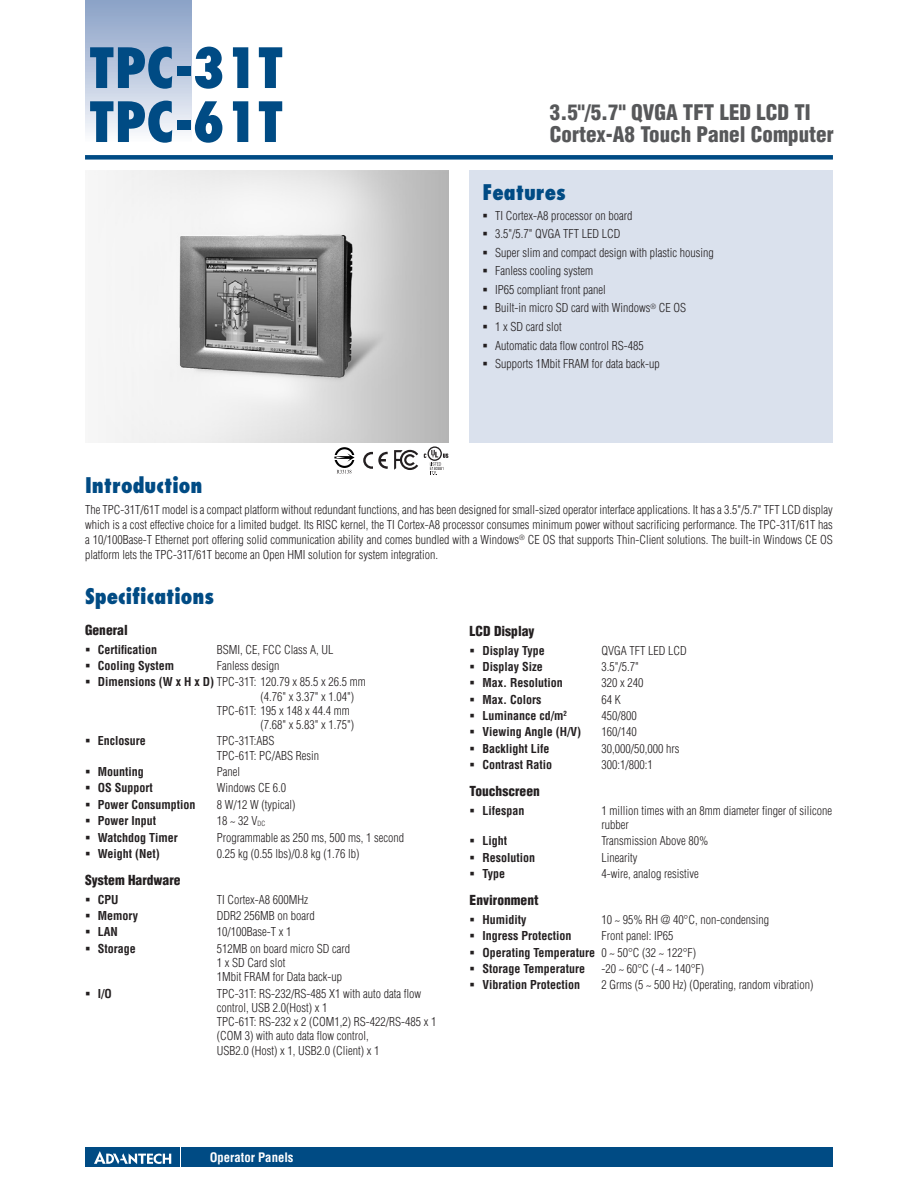
<style>
.page{position:relative;width:918px;height:1188px;background:#fff}
.page>*{position:absolute;margin:0;border:0;box-sizing:border-box;transform-origin:0 0}
.DS_Model_Name_2P{font:800 condensed 54px "Futura";color:#004b84}
.DS_Headline-1P{font:900 condensed 21px/22.5px "Helvetica";color:#57585a}
.DS_Paragraph_Header{font:800 condensed 21px "Futura";color:#004b84}
.DS_Paragraph_Subhead{font:900 condensed 13.5px "Helvetica";color:#231f20}
.t1{font:700 condensed 12.75px "Helvetica";color:#fff}
.DS_Body_Text{font:300 condensed 12px/14.2px "Helvetica";color:#231f20}
.t2{font:700 condensed 12px "Helvetica";color:#231f20}
.s1{font-weight:700}
.s2{font-weight:300}
</style>
<div class="page">
<div style="left:85px;top:1147px;width:95px;height:20px;background:#004b84"></div>
<svg style="left:94px;top:1151px;width:77px;height:13px"></svg>
<div style="left:85px;top:155px;width:748px;height:5px;background:#004b84"></div>
<div style="left:182px;top:1147px;width:651px;height:20px;background:#004b84"></div>
<div style="left:85px;top:0;width:106px;height:143px;background:linear-gradient(to bottom,#879fc5,#fafafd)"></div>
<div style="left:470px;top:170px;width:363px;height:272px;background:#dae1ed"></div>
<img style="left:104px;top:170px;width:344px;height:272px">
<svg style="left:363px;top:452px;width:25px;height:17px"></svg>
<svg style="left:424px;top:446px;width:24px;height:29px"></svg>
<svg style="left:334px;top:447px;width:21px;height:27px"></svg>
<svg style="left:394px;top:450px;width:24px;height:20px"></svg>
<p class="DS_Model_Name_2P" style="left:89px;top:33px;width:196px">TPC-31T</p>
<p class="DS_Model_Name_2P" style="left:89px;top:87px;width:196px">TPC-61T</p>
<p class="DS_Headline-1P" style="left:550px;top:100px;width:285px">3.5"/5.7" QVGA TFT LED LCD TI<br>Cortex-A8 Touch Panel Computer</p>
<h2 class="DS_Paragraph_Header" style="left:482px;top:178px;width:85px">Features</h2>
<p class="DS_Body_Text" style="left:495px;top:208px;width:139px">TI Cortex-A8 processor on board</p>
<p class="DS_Body_Text" style="left:495px;top:227px;width:127px">3.5"/5.7" QVGA TFT LED LCD</p>
<p class="DS_Body_Text" style="left:495px;top:245px;width:220px">Super slim and compact design with plastic housing</p>
<p class="DS_Body_Text" style="left:495px;top:264px;width:99px">Fanless cooling system</p>
<p class="DS_Body_Text" style="left:495px;top:282px;width:112px">IP65 compliant front panel</p>
<p class="DS_Body_Text" style="left:495px;top:301px;width:192px">Built-in micro SD card with Windows<sup>®</sup> CE OS</p>
<p class="DS_Body_Text" style="left:495px;top:319px;width:68px">1 x SD card slot</p>
<p class="DS_Body_Text" style="left:495px;top:338px;width:150px">Automatic data flow control RS-485</p>
<p class="DS_Body_Text" style="left:495px;top:356px;width:166px">Supports 1Mbit FRAM for data back-up</p>
<p class="DS_Paragraph_Header" style="left:85px;top:472px;width:119px">Introduction</p>
<p class="DS_Body_Text" style="left:85px;top:503px;width:749px;line-height:15px;text-align:justify">The TPC-31T/61T model is a compact platform without redundant functions, and has been designed for small-sized operator interface applications. It has a 3.5"/5.7" TFT LCD display which is a cost effective choice for a limited budget. Its RISC kernel, the TI Cortex-A8 processor consumes minimum power without sacrificing performance. The TPC-31T/61T has a 10/100Base-T Ethernet port offering solid communication ability and comes bundled with a Windows<sup>®</sup> CE OS that supports Thin-Client solutions. The built-in Windows CE OS platform lets the TPC-31T/61T become an Open HMI solution for system integration.</p>
<p class="DS_Paragraph_Header" style="left:85px;top:582px;width:131px">Specifications</p>
<p class="DS_Paragraph_Subhead" style="left:85px;top:622px;width:44px">General</p>
<p class="t2" style="left:98px;top:642px;width:61px">Certification</p>
<p class="DS_Body_Text" style="left:217px;top:642px;width:118px">BSMI, CE, FCC Class A, UL</p>
<p class="t2" style="left:98px;top:658px;width:78px">Cooling System</p>
<p class="DS_Body_Text" style="left:217px;top:658px;width:64px">Fanless design</p>
<p class="DS_Body_Text" style="left:98px;top:675px;width:270px"><span class="s1">Dimensions (W x H x D)</span> TPC-31T: 120.79 x 85.5 x 26.5 mm</p>
<p class="DS_Body_Text" style="left:261px;top:689px;width:95px">(4.76" x 3.37" x 1.04")</p>
<p class="DS_Body_Text" style="left:217px;top:703px;width:134px">TPC-61T: 195 x 148 x 44.4 mm</p>
<p class="DS_Body_Text" style="left:261px;top:717px;width:95px">(7.68" x 5.83" x 1.75")</p>
<p class="t2" style="left:98px;top:734px;width:49px">Enclosure</p>
<p class="DS_Body_Text" style="left:217px;top:734px;width:104px">TPC-31T:ABS<br>TPC-61T: PC/ABS Resin</p>
<p class="t2" style="left:98px;top:764px;width:48px">Mounting</p>
<p class="DS_Body_Text" style="left:217px;top:764px;width:25px">Panel</p>
<p class="t2" style="left:98px;top:781px;width:57px">OS Support</p>
<p class="DS_Body_Text" style="left:217px;top:781px;width:71px">Windows CE 6.0</p>
<p class="t2" style="left:98px;top:797px;width:99px">Power Consumption</p>
<p class="DS_Body_Text" style="left:217px;top:797px;width:80px">8 W/12 W (typical)</p>
<p class="t2" style="left:98px;top:814px;width:60px">Power Input</p>
<p class="DS_Body_Text" style="left:217px;top:814px;width:50px">18 ~ 32 V<sub>DC</sub></p>
<p class="t2" style="left:98px;top:830px;width:81px">Watchdog Timer</p>
<p class="DS_Body_Text" style="left:217px;top:830px;width:189px">Programmable as 250 ms, 500 ms, 1 second</p>
<p class="t2" style="left:98px;top:846px;width:64px">Weight (Net)</p>
<p class="DS_Body_Text" style="left:217px;top:846px;width:144px">0.25 kg (0.55 lbs)/0.8 kg (1.76 lb)</p>
<p class="DS_Paragraph_Subhead" style="left:85px;top:872px;width:97px">System Hardware</p>
<p class="t2" style="left:98px;top:892px;width:22px">CPU</p>
<p class="DS_Body_Text" style="left:217px;top:892px;width:93px">TI Cortex-A8 600MHz</p>
<p class="t2" style="left:98px;top:908px;width:42px">Memory</p>
<p class="DS_Body_Text" style="left:217px;top:908px;width:99px">DDR2 256MB on board</p>
<p class="t2" style="left:98px;top:925px;width:22px">LAN</p>
<p class="DS_Body_Text" style="left:217px;top:925px;width:76px">10/100Base-T x 1</p>
<p class="t2" style="left:98px;top:941px;width:40px">Storage</p>
<p class="DS_Body_Text" style="left:217px;top:941px;width:135px">512MB on board micro SD card<br>1 x SD Card slot<br>1Mbit FRAM for Data back-up</p>
<p class="t2" style="left:98px;top:986px;width:16px">I/O</p>
<p class="DS_Body_Text" style="left:217px;top:986px;width:221px">TPC-31T: RS-232/RS-485 X1 with auto data flow control, USB 2.0(Host) x 1<br>TPC-61T: RS-232 x 2 (COM1,2) RS-422/RS-485 x 1 (COM 3) with auto data flow control,<br>USB2.0 (Host) x 1, USB2.0 (Client) x 1</p>
<p class="DS_Paragraph_Subhead" style="left:470px;top:623px;width:66px">LCD Display</p>
<p class="t2" style="left:482px;top:643px;width:64px">Display Type</p>
<p class="DS_Body_Text" style="left:601px;top:643px;width:87px">QVGA TFT LED LCD</p>
<p class="t2" style="left:482px;top:659px;width:62px">Display Size</p>
<p class="DS_Body_Text" style="left:601px;top:659px;width:39px">3.5"/5.7"</p>
<p class="t2" style="left:482px;top:676px;width:82px">Max. Resolution</p>
<p class="DS_Body_Text" style="left:601px;top:676px;width:43px">320 x 240</p>
<p class="t2" style="left:482px;top:692px;width:60px">Max. Colors</p>
<p class="DS_Body_Text" style="left:601px;top:692px;width:21px">64 K</p>
<p class="t2" style="left:482px;top:708px;width:86px">Luminance cd/m<sup>2</sup></p>
<p class="DS_Body_Text" style="left:601px;top:708px;width:37px">450/800</p>
<p class="t2" style="left:482px;top:725px;width:100px">Viewing Angle (H/V)</p>
<p class="DS_Body_Text" style="left:601px;top:725px;width:37px">160/140</p>
<p class="t2" style="left:482px;top:741px;width:69px">Backlight Life</p>
<p class="DS_Body_Text" style="left:601px;top:741px;width:79px">30,000/50,000 hrs</p>
<p class="t2" style="left:482px;top:757px;width:71px">Contrast Ratio</p>
<p class="DS_Body_Text" style="left:601px;top:758px;width:53px">300:1/800:1</p>
<p class="DS_Paragraph_Subhead" style="left:470px;top:783px;width:72px">Touchscreen</p>
<p class="t2" style="left:482px;top:803px;width:43px">Lifespan</p>
<p class="DS_Body_Text" style="left:601px;top:803px;width:232px">1 million times with an 8mm diameter finger of silicone rubber</p>
<p class="t2" style="left:482px;top:834px;width:26px">Light</p>
<p class="DS_Body_Text" style="left:601px;top:834px;width:109px">Transmission Above 80%</p>
<p class="t2" style="left:482px;top:850px;width:54px">Resolution</p>
<p class="DS_Body_Text" style="left:601px;top:850px;width:37px">Linearity</p>
<p class="t2" style="left:482px;top:866px;width:24px">Type</p>
<p class="DS_Body_Text" style="left:601px;top:867px;width:99px">4-wire, analog resistive</p>
<p class="DS_Paragraph_Subhead" style="left:470px;top:892px;width:70px">Environment</p>
<p class="t2" style="left:482px;top:912px;width:46px">Humidity</p>
<p class="DS_Body_Text" style="left:601px;top:912px;width:169px">10 ~ 95% RH @ 40°C, non-condensing</p>
<p class="t2" style="left:482px;top:928px;width:90px">Ingress Protection</p>
<p class="DS_Body_Text" style="left:601px;top:929px;width:73px">Front panel: IP65</p>
<p class="t2" style="left:482px;top:945px;width:215px">Operating Temperature <span class="s2">0 ~ 50°C (32 ~ 122°F)</span></p>
<p class="t2" style="left:482px;top:961px;width:104px">Storage Temperature</p>
<p class="DS_Body_Text" style="left:601px;top:961px;width:104px">-20 ~ 60°C (-4 ~ 140°F)</p>
<p class="t2" style="left:482px;top:978px;width:99px">Vibration Protection</p>
<p class="DS_Body_Text" style="left:601px;top:978px;width:213px">2 Grms (5 ~ 500 Hz) (Operating, random vibration)</p>
<p class="t1" style="left:210px;top:1150px;width:85px">Operator Panels</p>
<p class="t1" style="left:210px;top:1150px;width:142px">Int lligent Operator Panels</p>
</div>
